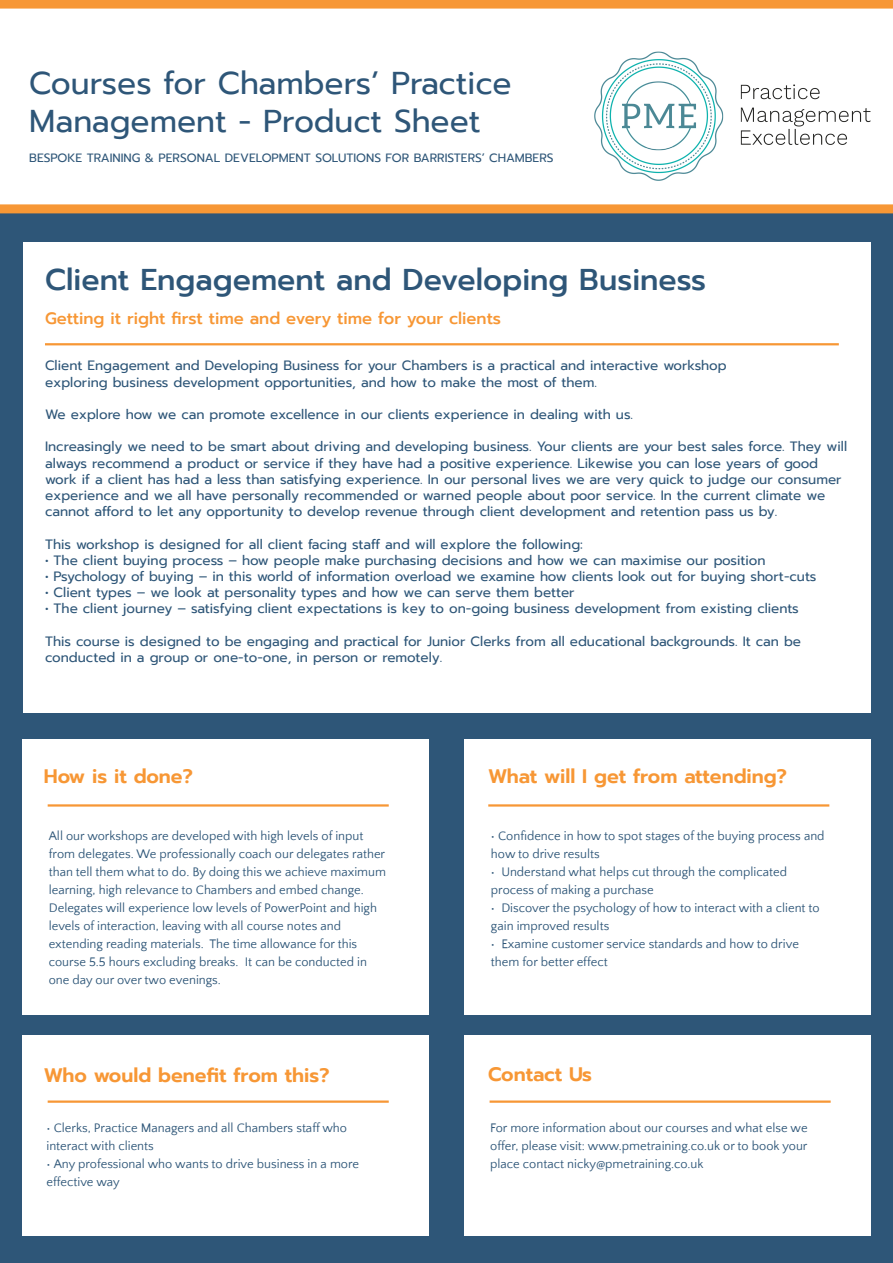
<style>
.page{position:relative;width:893px;height:1263px;background:#fff}
.page>*{position:absolute;margin:0;border:0;box-sizing:border-box;transform-origin:0 0}
.t1{font:31.5px/37.8px "Prompt";color:#2e5678}
.t2{font:500 30px "Prompt";color:#2e5678}
.t3{font:600 19.5px "Prompt";color:#f79735}
.t4{font:500 16.5px "Prompt";color:#f79735}
.t5{font:13.5px/16.2px "Prompt";color:#2e5678}
.t6{font:12.75px/18px "Quattrocento Sans";color:#2e5678}
.t7{font:12px "Prompt";color:#2e5678}
.s1{font-weight:700}
</style>
<div class="page">
<div style="left:0;top:211px;width:893px;height:1052px;background:#2e5678"></div>
<div style="left:0;top:0;width:893px;height:9px;background:#f79735"></div>
<div style="left:0;top:204px;width:893px;height:9px;background:#f79735"></div>
<div style="left:22px;top:242px;width:848px;height:471px;background:#fff"></div>
<div style="left:22px;top:739px;width:407px;height:275px;background:#fff"></div>
<div style="left:22px;top:1035px;width:407px;height:200px;background:#fff"></div>
<hr style="left:48px;top:1100px;width:341px;height:3px;background:#f79735">
<div style="left:464px;top:1035px;width:406px;height:200px;background:#fff"></div>
<hr style="left:490px;top:1100px;width:341px;height:3px;background:#f79735">
<div style="left:464px;top:739px;width:406px;height:275px;background:#fff"></div>
<hr style="left:48px;top:804px;width:341px;height:2px;background:#f79735">
<hr style="left:488px;top:804px;width:341px;height:2px;background:#f79735">
<hr style="left:45px;top:343px;width:794px;height:2px;background:#f79735">
<img style="left:594px;top:51px;width:276px;height:130px">
<h1 class="t1" style="left:29px;top:64px;width:484px">Courses for Chambers’ Practice<br>Management - Product Sheet</h1>
<p class="t7" style="left:29px;top:149px;width:526px">BESPOKE TRAINING &amp; PERSONAL DEVELOPMENT SOLUTIONS FOR BARRISTERS’ CHAMBERS</p>
<h2 class="t2" style="left:45px;top:258px;width:662px">Client Engagement and Developing Business</h2>
<p class="t4" style="left:45px;top:307px;width:457px">Getting it right first time and every time for your clients</p>
<p class="t5" style="left:45px;top:357px;width:683px">Client Engagement and Developing Business for your Chambers is a practical and interactive workshop exploring business development opportunities, and how to make the most of them.</p>
<p class="t5" style="left:45px;top:406px;width:590px">We explore how we can promote excellence in our clients experience in dealing with us.</p>
<p class="t5" style="left:45px;top:438px;width:804px">Increasingly we need to be smart about driving and developing business. Your clients are your best sales force. They will always recommend a product or service if they have had a positive experience. Likewise you can lose years of good work if a client has had a less than satisfying experience. In our personal lives we are very quick to judge our consumer experience and we all have personally recommended or warned people about poor service. In the current climate we cannot afford to let any opportunity to develop revenue through client development and retention pass us by.</p>
<p class="t5" style="left:45px;top:536px;width:539px">This workshop is designed for all client facing staff and will explore the following:</p>
<p class="t5" style="left:45px;top:552px;width:722px">• The client buying process – how people make purchasing decisions and how we can maximise our position</p>
<p class="t5" style="left:45px;top:568px;width:773px">• Psychology of buying – in this world of information overload we examine how clients look out for buying short-cuts</p>
<p class="t5" style="left:45px;top:584px;width:531px">• Client types – we look at personality types and how we can serve them better</p>
<p class="t5" style="left:45px;top:600px;width:755px">• The client journey – satisfying client expectations is key to on-going business development from existing clients</p>
<p class="t5" style="left:45px;top:633px;width:757px">This course is designed to be engaging and practical for Junior Clerks from all educational backgrounds. It can be conducted in a group or one-to-one, in person or remotely.</p>
<h3 class="t3" style="left:44px;top:762px;width:151px">How is it done?</h3>
<h3 class="t3" style="left:488px;top:762px;width:300px">What will I get from attending?</h3>
<p class="t6" style="left:49px;top:827px;width:339px">All our workshops are developed with high levels of input from delegates. We professionally coach our delegates rather than tell them what to do. By doing this we achieve maximum learning, high relevance to Chambers and embed change.<br>Delegates will experience low levels of PowerPoint and high levels of interaction, leaving with all course notes and extending reading materials. The time allowance for this course 5.5 hours excluding breaks. It can be conducted in one day our over two evenings.</p>
<h3 class="t3" style="left:44px;top:1061px;width:287px">Who would benefit from this?</h3>
<p class="t6" style="left:46px;top:1119px;width:302px"><span class="s1">•</span> Clerks, Practice Managers and all Chambers staff who interact with clients</p>
<p class="t6" style="left:46px;top:1155px;width:314px"><span class="s1">•</span> Any professional who wants to drive business in a more effective way</p>
<p class="t6" style="left:491px;top:827px;width:335px"><span class="s1">•</span> Confidence in how to spot stages of the buying process and how to drive results</p>
<p class="t6" style="left:491px;top:863px;width:298px"><span class="s1">•</span> Understand what helps cut through the complicated process of making a purchase</p>
<p class="t6" style="left:491px;top:899px;width:330px"><span class="s1">•</span> Discover the psychology of how to interact with a client to gain improved results</p>
<p class="t6" style="left:491px;top:935px;width:309px"><span class="s1">•</span> Examine customer service standards and how to drive them for better effect</p>
<h3 class="t3" style="left:488px;top:1059px;width:105px">Contact Us</h3>
<p class="t6" style="left:490px;top:1119px;width:319px;text-align:justify">For more information about our courses and what else we offer, please visit: www.pmetraining.co.uk or to book your place contact nicky@pmetraining.co.uk</p>
</div>
